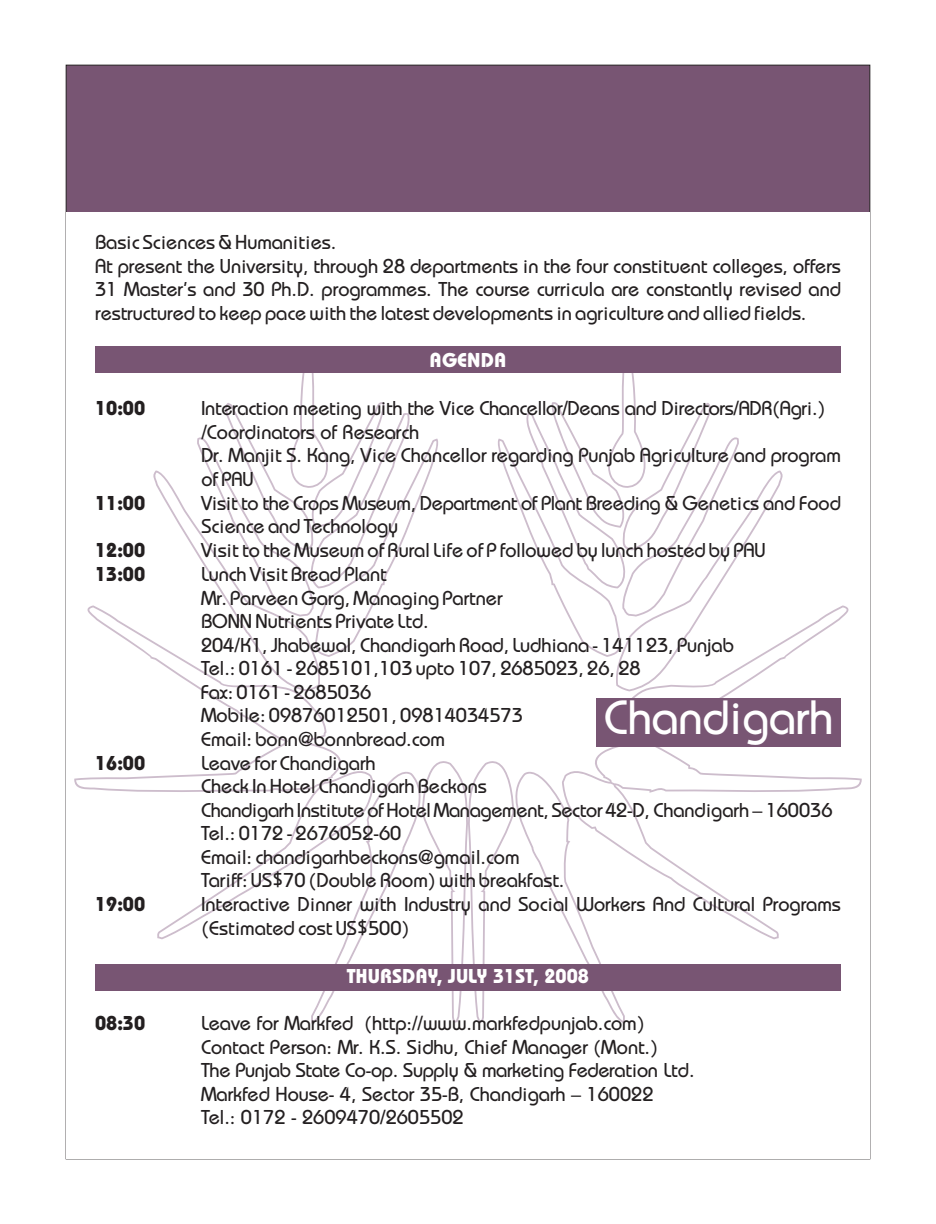
<style>
.page{position:relative;width:936px;height:1224px;background:#fff}
.page>*{position:absolute;margin:0;border:0;box-sizing:border-box;transform-origin:0 0}
.t1{font:48px "Bahamas";color:#fff}
.t2{font:20px/23.4px "Bahamas";color:#231f20}
.t3{font:700 20px "Bahamas";color:#231f20}
.t4{font:700 20px "Bahamas";color:#fff}
</style>
<div class="page">
<div style="left:66px;top:65px;width:804px;height:147px;background:#785573"></div>
<svg style="left:74px;top:373px;width:394px;height:651px"></svg>
<svg style="left:468px;top:373px;width:394px;height:651px"></svg>
<div style="left:95px;top:346px;width:746px;height:27px;background:#785573"></div>
<div style="left:95px;top:964px;width:746px;height:27px;background:#785573"></div>
<div style="left:597px;top:698px;width:244px;height:49px;background:#785573"></div>
<p class="t2" style="left:95px;top:233px;width:747px">Basic Sciences &amp; Humanities.<br>At present the University, through 28 departments in the four constituent colleges, offers 31 Master's and 30 Ph.D. programmes. The course curricula are constantly revised and restructured to keep pace with the latest developments in agriculture and allied fields.</p>
<p class="t4" style="left:430px;top:348px;width:78px">AGENDA</p>
<p class="t3" style="left:95px;top:396px;width:52px">10:00</p>
<p class="t2" style="left:201px;top:399px;width:641px">Interaction meeting with the Vice Chancellor/Deans and Directors/ADR(Agri.) /Coordinators of Research<br>Dr. Manjit S. Kang, Vice Chancellor regarding Punjab Agriculture and program of PAU</p>
<p class="t3" style="left:95px;top:490px;width:52px">11:00</p>
<p class="t2" style="left:201px;top:494px;width:641px">Visit to the Crops Museum, Department of Plant Breeding &amp; Genetics and Food<br>Science and Technology</p>
<p class="t3" style="left:95px;top:538px;width:52px">12:00</p>
<p class="t2" style="left:201px;top:541px;width:566px">Visit to the Museum of Rural Life of P followed by lunch hosted by PAU</p>
<p class="t3" style="left:95px;top:562px;width:52px">13:00</p>
<p class="t2" style="left:201px;top:565px;width:534px">Lunch Visit Bread Plant<br>Mr. Parveen Garg, Managing Partner<br>BONN Nutrients Private Ltd.<br>204/K1, Jhabewal, Chandigarh Road, Ludhiana - 141123, Punjab Tel.: 0161 - 2685101,103 upto 107, 2685023, 26, 28<br>Fax: 0161 - 2685036<br>Mobile: 09876012501, 09814034573<br>Email: bonn@bonnbread.com</p>
<p class="t3" style="left:95px;top:750px;width:52px">16:00</p>
<p class="t2" style="left:201px;top:754px;width:633px">Leave for Chandigarh<br>Check In Hotel Chandigarh Beckons<br>Chandigarh InstituteofHotelManagement, Sector42-D, Chandigarh – 160036<br>Tel.: 0172 - 2676052-60<br>Email: chandigarhbeckons@gmail.com<br>Tariff: US$70 (Double Room) with breakfast.</p>
<p class="t3" style="left:95px;top:892px;width:52px">19:00</p>
<p class="t2" style="left:201px;top:895px;width:641px">Interactive Dinner with Industry and Social Workers And Cultural Programs (Estimated cost US$500)</p>
<h1 class="t1" style="left:604px;top:688px;width:231px">Chandigarh</h1>
<p class="t4" style="left:347px;top:963px;width:244px">THURSDAY, JULY 31ST, 2008</p>
<p class="t3" style="left:95px;top:1011px;width:52px">08:30</p>
<p class="t2" style="left:201px;top:1014px;width:495px">Leave for Markfed (http://www.markfedpunjab.com)<br>Contact Person: Mr. K.S. Sidhu, Chief Manager (Mont.)<br>The Punjab State Co-op. Supply &amp; marketing Federation Ltd.<br>Markfed House- 4, Sector 35-B, Chandigarh – 160022<br>Tel.: 0172 - 2609470/2605502</p>
</div>
